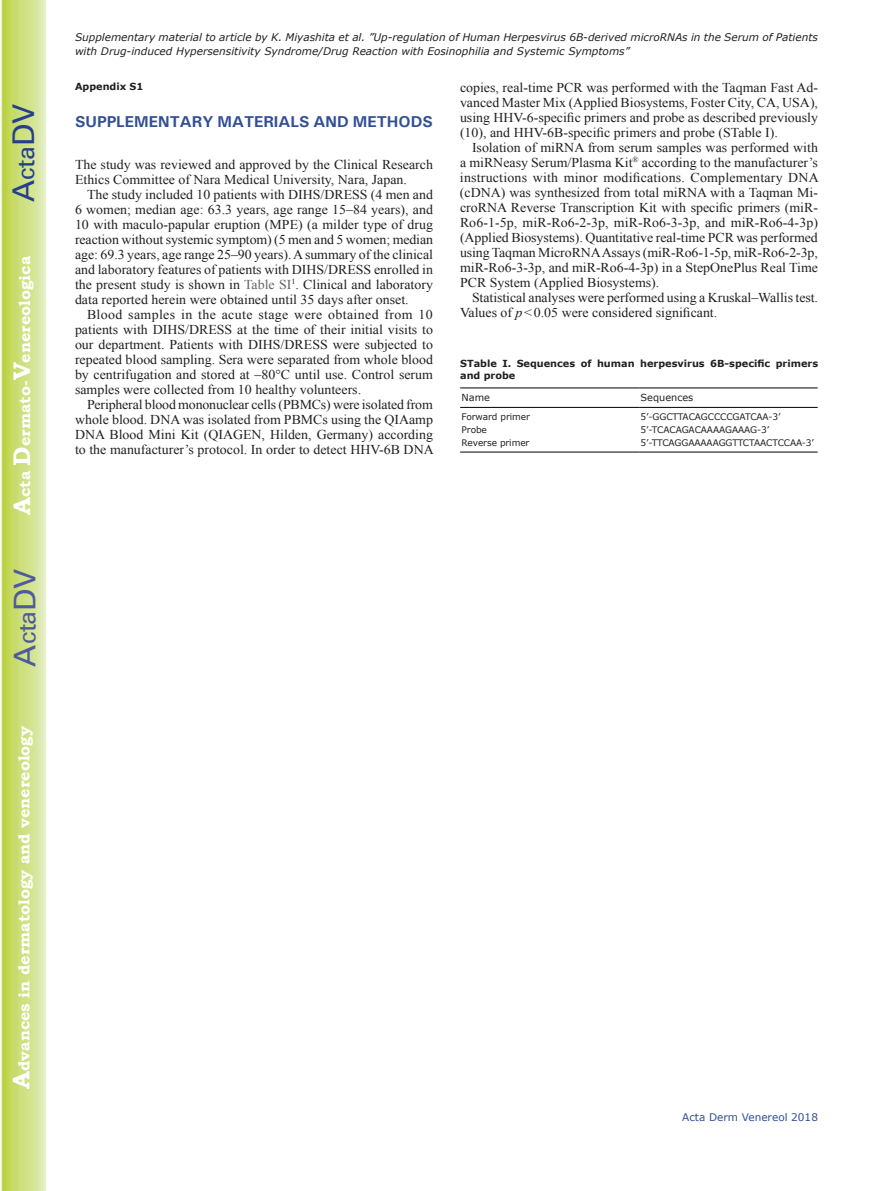
<style>
.page{position:relative;width:893px;height:1191px;background:#fff}
.page>*{position:absolute;margin:0;border:0;box-sizing:border-box;transform-origin:0 0}
.t1{font:30px "Univers";color:#4d5a9e}
.t2{font:30px "Univers";color:#253f8e}
.t3{font:700 15.75px "Bookman Old Style";color:#fff}
.t4{font:700 15.75px "Univers";color:#324f95}
.t5{font:13.5px/15px "Times New Roman";color:#231f20;text-align:justify}
.t6{font:italic 10.5px/13.5px "Verdana";color:#231f20}
.t7{font:10.5px "Verdana";color:#324f95}
.t8{font:700 9.75px/11.7px "Verdana";color:#231f20}
.t9{font:9.75px "Verdana";color:#231f20}
.t10{font:9px "Verdana";letter-spacing:-.01em;color:#231f20}
.s1{font-size:24px}
.s2{color:#636366}
.s3{font-style:italic}
</style>
<div class="page">
<svg style="left:1px;top:0;width:45px;height:1191px;background:#cfe084"></svg>
<hr style="left:460px;top:452px;width:179px;height:1px;background:#000001">
<hr style="left:639px;top:452px;width:179px;height:1px;background:#000001">
<hr style="left:460px;top:387px;width:179px;height:1px;background:#000001">
<hr style="left:639px;top:387px;width:179px;height:1px;background:#000001">
<hr style="left:460px;top:407px;width:179px;height:1px;background:#000001">
<hr style="left:639px;top:407px;width:179px;height:1px;background:#000001">
<h1 class="t2" style="left:6px;top:202px;width:100px;rotate:-90deg">A<span class="s1">cta</span>DV</h1>
<p class="t3" style="left:15px;top:515px;width:260px;rotate:-90deg"><span class="s1">A</span>cta <span class="s1">D</span>ermato-<span class="s1">V</span>enereologica</p>
<h1 class="t1" style="left:7px;top:666px;width:100px;rotate:-90deg">A<span class="s1">cta</span>DV</h1>
<p class="t3" style="left:15px;top:1088px;width:364px;rotate:-90deg"><span class="s1">A</span>dvances in dermatology and venereology</p>
<p class="t6" style="left:75px;top:30px;width:744px">Supplementary material to article by K. Miyashita et al. ”Up-regulation of Human Herpesvirus 6B-derived microRNAs in the Serum of Patients with Drug-induced Hypersensitivity Syndrome/Drug Reaction with Eosinophilia and Systemic Symptoms”</p>
<p class="t8" style="left:75px;top:80px;width:70px">Appendix S1</p>
<p class="t4" style="left:75px;top:111px;width:360px">SUPPLEMENTARY MATERIALS AND METHODS</p>
<p class="t5" style="left:75px;top:157px;width:359px">The study was reviewed and approved by the Clinical Research<br>Ethics Committee of Nara Medical University, Nara, Japan.</p>
<p class="t5" style="left:75px;top:187px;width:360px;text-indent:12px">The study included 10 patients with DIHS/DRESS (4 men and 6 women; median age: 63.3 years, age range 15–84 years), and 10 with maculo-papular eruption (MPE) (a milder type of drug reaction without systemic symptom) (5 men and 5 women; median age: 69.3 years, age range 25–90 years). A summary of the clinical and laboratory features of patients with DIHS/DRESS enrolled in the present study is shown in <span class="s2">Table SI</span><sup>1</sup>. Clinical and laboratory data reported herein were obtained until 35 days after onset.</p>
<p class="t5" style="left:75px;top:307px;width:360px;text-indent:12px">Blood samples in the acute stage were obtained from 10 patients with DIHS/DRESS at the time of their initial visits to our department. Patients with DIHS/DRESS were subjected to repeated blood sampling. Sera were separated from whole blood by centrifugation and stored at –80°C until use. Control serum samples were collected from 10 healthy volunteers.</p>
<p class="t5" style="left:75px;top:397px;width:360px;text-indent:12px">Peripheral blood mononuclear cells (PBMCs) were isolated from whole blood. DNA was isolated from PBMCs using the QIAamp DNA Blood Mini Kit (QIAGEN, Hilden, Germany) according to the manufacturer’s protocol. In order to detect HHV-6B DNA</p>
<p class="t5" style="left:460px;top:80px;width:360px">copies, real-time PCR was performed with the Taqman Fast Ad&shy;vanced Master Mix (Applied Biosystems, Foster City, CA, USA), using HHV-6-specific primers and probe as described previously (10), and HHV-6B-specific primers and probe (STable I).</p>
<p class="t5" style="left:460px;top:140px;width:360px;text-indent:12px">Isolation of miRNA from serum samples was performed with a miRNeasy Serum/Plasma Kit<sup>®</sup> according to the manufacturer’s instructions with minor modifications. Complementary DNA (cDNA) was synthesized from total miRNA with a Taqman Mi&shy;croRNA Reverse Transcription Kit with specific primers (miR-Ro6-1-5p, miR-Ro6-2-3p, miR-Ro6-3-3p, and miR-Ro6-4-3p) (Applied Biosystems). Quantitative real-time PCR was performed using Taqman MicroRNA Assays (miR-Ro6-1-5p, miR-Ro6-2-3p, miR-Ro6-3-3p, and miR-Ro6-4-3p) in a StepOnePlus Real Time PCR System (Applied Biosystems).</p>
<p class="t5" style="left:460px;top:290px;width:360px;text-indent:12px">Statistical analyses were performed using a Kruskal–Wallis test.<br>Values of <span class="s3">p</span>&lt;0.05 were considered significant.</p>
<p class="t8" style="left:460px;top:357px;width:359px">STable I. Sequences of human herpesvirus 6B-specific primers and probe</p>
<p class="t9" style="left:462px;top:392px;width:30px">Name</p>
<p class="t9" style="left:641px;top:392px;width:54px">Sequences</p>
<p class="t10" style="left:462px;top:411px;width:70px">Forward primer</p>
<p class="t10" style="left:641px;top:411px;width:141px">5’-GGCTTACAGCCCCGATCAA-3’</p>
<p class="t10" style="left:462px;top:424px;width:27px">Probe</p>
<p class="t10" style="left:641px;top:424px;width:130px">5’-TCACAGACAAAAGAAAG-3’</p>
<p class="t10" style="left:462px;top:437px;width:69px">Reverse primer</p>
<p class="t10" style="left:641px;top:437px;width:175px">5’-TTCAGGAAAAAGGTTCTAACTCCAA-3’</p>
<p class="t7" style="left:682px;top:1110px;width:137px">Acta Derm Venereol 2018</p>
</div>
